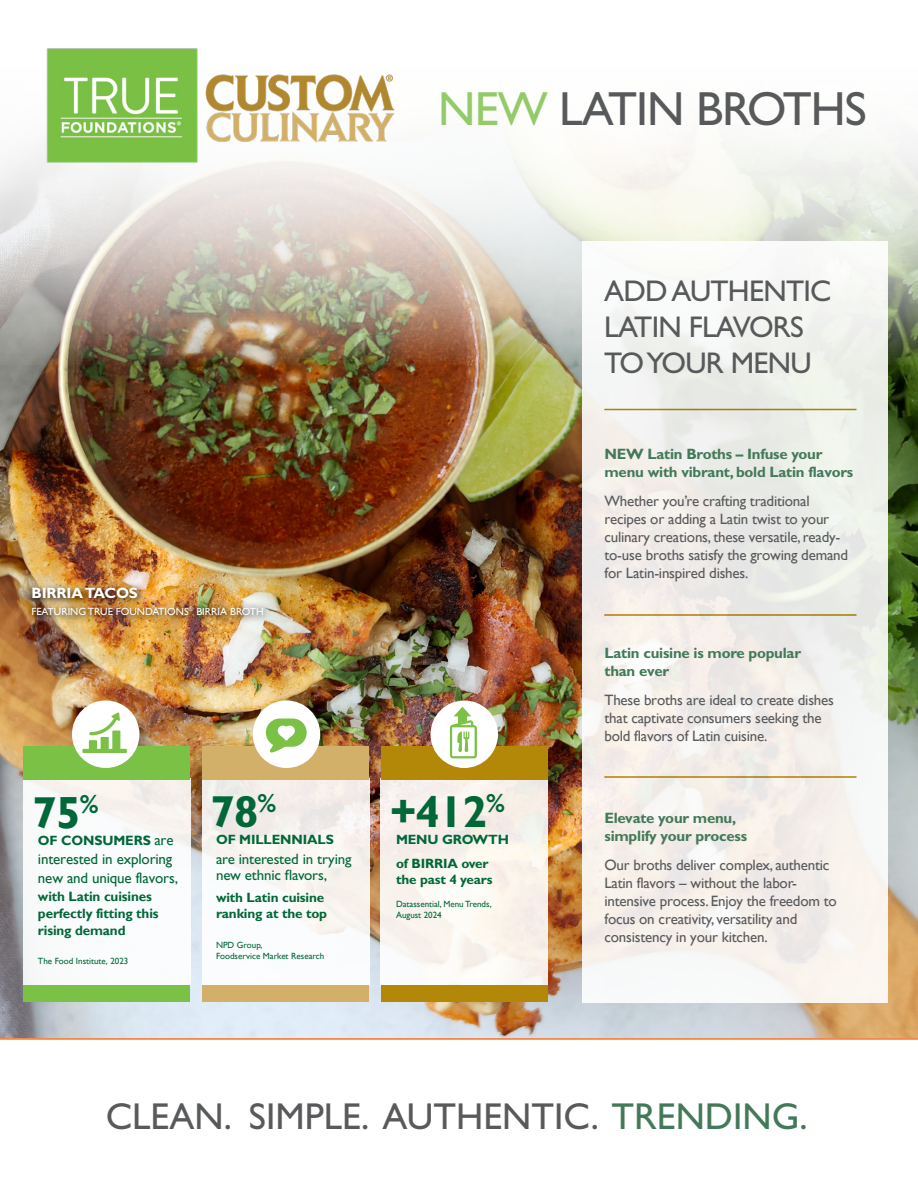
<style>
.page{position:relative;width:918px;height:1188px;background:#fff}
.page>*{position:absolute;margin:0;border:0;box-sizing:border-box;transform-origin:0 0}
.t1{font:48px "Gill Sans Std";letter-spacing:-.02em;color:#58595b}
.t2{font:700 45px "Gill Sans Std";color:#006838}
.t3{font:37.5px "Gill Sans Std";color:#58595b}
.t4{font:30px/36px "Gill Sans Std";letter-spacing:-.025em;color:#58595b}
.t5{font:15px/18px "Gill Sans";letter-spacing:-.015em;color:#58595b}
.t6{font:700 15px/18px "Gill Sans Std";letter-spacing:-.015em;color:#437958}
.t7{font:15px/18.1px "Gill Sans";letter-spacing:-.01em;color:#006838}
.t8{font:15px/16.5px "Gill Sans Std";letter-spacing:-.01em;color:#006838}
.t9{font:700 15px "Gill Sans Std";letter-spacing:-.01em;color:#fff}
.t10{font:700 13.5px/24px "Gill Sans Std";letter-spacing:-.01em;color:#006838}
.t11{font:700 13.5px/17px "Gill Sans";letter-spacing:-.01em;color:#006838}
.t12{font:10.5px "Gill Sans Std";color:#fff}
.t13{font:9px/10.8px "Gill Sans";color:#006838}
.s1{color:#94ca68}
.s2{font-family:"Gill Sans"}
.s3{font-family:"Gill Sans Std"}
.s4{font-weight:400;font-size:15px}
.s5{color:#437958}
</style>
<div class="page">
<img style="left:0;top:364px;width:918px;height:674px">
<img style="left:0;top:144px;width:918px;height:220px">
<div style="left:583px;top:242px;width:304px;height:760px;background:linear-gradient(to right,#f5f0ed,#f0f0eb)"></div>
<hr style="left:0;top:1038px;width:918px;height:2px;background:#f36e21">
<img style="left:26px;top:582px;width:246px;height:42px">
<div style="left:23px;top:778px;width:167px;height:207px;background:linear-gradient(to right,#f9f9fa,#faf9f8)"></div>
<div style="left:23px;top:747px;width:167px;height:33px;background:#7ac146"></div>
<div style="left:72px;top:700px;width:68px;height:68px;background:#fff;border-radius:50%"></div>
<svg style="left:82px;top:712px;width:45px;height:41px"></svg>
<div style="left:381px;top:778px;width:167px;height:207px;background:linear-gradient(to right,#f9f4f1,#f9f2ea)"></div>
<div style="left:381px;top:747px;width:167px;height:33px;background:#b38808"></div>
<div style="left:430px;top:700px;width:68px;height:68px;background:#fff;border-radius:50%"></div>
<svg style="left:450px;top:707px;width:27px;height:51px"></svg>
<div style="left:202px;top:778px;width:167px;height:207px;background:linear-gradient(to bottom,#f2ece7,#fdffff)"></div>
<div style="left:202px;top:747px;width:167px;height:33px;background:#d2b069"></div>
<div style="left:253px;top:700px;width:67px;height:68px;background:#fff;border-radius:50%"></div>
<svg style="left:266px;top:718px;width:41px;height:35px"></svg>
<hr style="left:604px;top:409px;width:252px;height:1px;background:#b38808">
<hr style="left:604px;top:614px;width:252px;height:2px;background:#b38808">
<hr style="left:604px;top:776px;width:252px;height:2px;background:#b38808">
<div style="left:23px;top:986px;width:167px;height:16px;background:#7ac146"></div>
<div style="left:202px;top:986px;width:167px;height:16px;background:#d2b069"></div>
<div style="left:381px;top:986px;width:167px;height:16px;background:#b38808"></div>
<img style="left:38px;top:48px;width:367px;height:125px">
<h1 class="t1" style="left:438px;top:81px;width:430px"><span class="s1">NEW</span> LATIN BROTHS</h1>
<h3 class="t4" style="left:604px;top:273px;width:229px">ADD AUTHENTIC<br>LATIN FLAVORS<br>TO YOUR MENU</h3>
<p class="t9" style="left:31px;top:584px;width:108px">BIRRIA TACOS</p>
<p class="t12" style="left:31px;top:605px;width:234px">FEATURING TRUE FOUNDATIONS<sup>®</sup> BIRRIA BROTH</p>
<h2 class="t2" style="left:32px;top:786px;width:68px">7<span class="s2">5</span><sup>%</sup></h2>
<p class="t11" style="left:38px;top:833px;width:137px"><span class="s3">OF</span> CONSUMERS <span class="s4">are</span></p>
<p class="t7" style="left:38px;top:850px;width:141px">interested in exploring new and unique flavors<span class="s3">,</span></p>
<p class="t11" style="left:38px;top:888px;width:122px">with Latin cuisines perfectly fitting this rising demand</p>
<p class="t13" style="left:38px;top:956px;width:92px">The Food Institute, 2023</p>
<h2 class="t2" style="left:210px;top:785px;width:68px">78<sup>%</sup></h2>
<p class="t10" style="left:216px;top:827px;width:119px">OF MILLENNIALS</p>
<p class="t8" style="left:216px;top:850px;width:137px">are interested in trying new ethnic flavors,</p>
<p class="t10" style="left:216px;top:889px;width:113px;line-height:16.5px">with Latin cuisine ranking at the top</p>
<p class="t13" style="left:216px;top:940px;width:110px">NPD Group,<br>Foodservice Market Research</p>
<h2 class="t2" style="left:390px;top:785px;width:117px">+412<sup>%</sup></h2>
<p class="t10" style="left:396px;top:827px;width:115px">MENU GROWTH of BIRRIA over</p>
<p class="t10" style="left:396px;top:868px;width:98px">the past 4 years</p>
<p class="t13" style="left:396px;top:899px;width:97px">Datassential, Menu Trends,<br>August 2024</p>
<p class="t6" style="left:604px;top:445px;width:250px">NEW Latin Broths – Infuse your menu with vibrant, bold Latin flavors</p>
<p class="t5" style="left:604px;top:492px;width:245px">Whether you’re crafting traditional recipes or adding a Latin twist to your culinary creations, these versatile, ready&shy;to-use broths satisfy the growing demand for Latin-inspired dishes.</p>
<p class="t6" style="left:604px;top:644px;width:198px">Latin cuisine is more popular than ever</p>
<p class="t5" style="left:604px;top:691px;width:231px">These broths are ideal to create dishes that captivate consumers seeking the bold flavors of Latin cuisine.</p>
<p class="t6" style="left:604px;top:809px;width:144px">Elevate your menu, simplify your process</p>
<p class="t5" style="left:604px;top:856px;width:234px">Our broths deliver complex, authentic Latin flavors – without the labor&shy;intensive process. Enjoy the freedom to focus on creativity, versatility and consistency in your kitchen.</p>
<h3 class="t3" style="left:106px;top:1094px;width:704px">CLEAN. SIMPLE. AUTHENTIC. <span class="s5">TRENDING.</span></h3>
</div>
